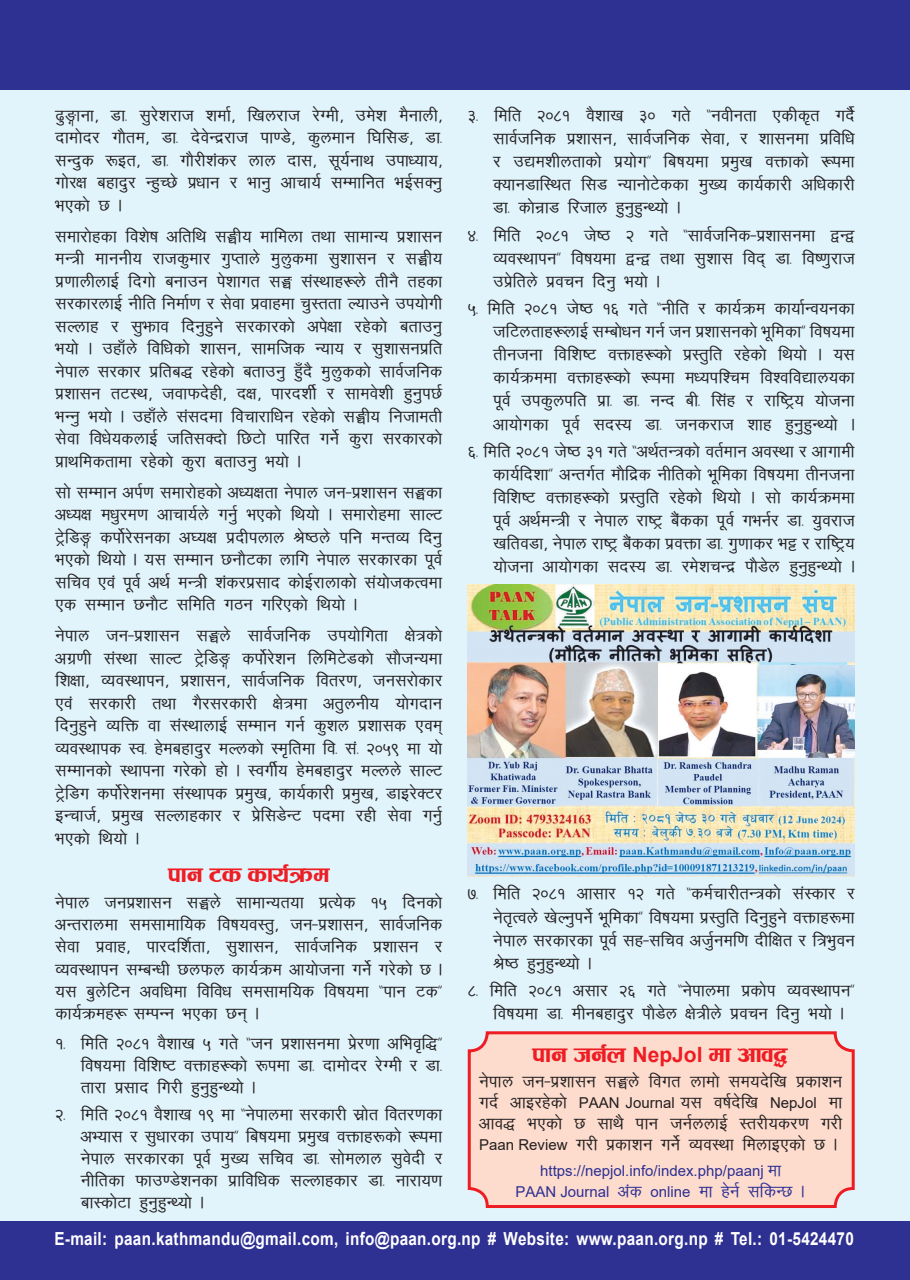
<style>
.page{position:relative;width:910px;height:1280px;background:#fff}
.page>*{position:absolute;margin:0;border:0;box-sizing:border-box;transform-origin:0 0}
.t1{font:27px "Sun";color:#ee1d23}
.t2{font:700 21px/22.5px "Shreenath";color:#231f20}
.t3{font:700 18px "Arial";letter-spacing:.02em;color:#fff;scale:.85 1}
.t4{font:15px/21px "Arial";color:#2e3092;text-align:center}
.s1{font-family:"Arial";font-weight:700;font-size:21px}
.s2{font-family:"Arial";font-weight:400;font-size:15px}
.s3{font-family:"Shreenath";font-weight:700;font-size:21px}
</style>
<div class="page">
<div style="left:0;top:89px;width:897px;height:1136px;background:#e1f4fc"></div>
<div style="left:897px;top:89px;width:13px;height:1136px;background:#e1f4fc"></div>
<div style="left:0;top:0;width:897px;height:89px;background:#2e3092"></div>
<div style="left:0;top:1221px;width:897px;height:59px;background:#2e3092"></div>
<div style="left:897px;top:0;width:13px;height:89px;background:#2e3092"></div>
<div style="left:897px;top:1221px;width:13px;height:59px;background:#2e3092"></div>
<img style="left:468px;top:585px;width:387px;height:291px">
<div style="left:469px;top:1033px;width:384px;height:173px;background:#fddcce;border-radius:18px"></div>
<div style="left:468px;top:1031px;width:387px;height:177px;border:3px solid #ee1d23;border-radius:18px"></div>
<p class="t2" style="left:55px;top:104px;width:397px">9'Ëfgf, 8f= ;'/]z/fh zdf{, lvn/fh /]UdL, pd]z d}gfnL, bfdf]b/ uf}td, 8f= b]j]Gb|/fh kf08], s'ndfg l3l;ª, 8f= ;Gb's ?Ot, 8f= uf}/Lz+s/ nfn bf;, ;"o{gfy pkfWofo, uf]/If axfb'/ Gx'R5] k|wfg / efg' cfrfo{ ;Ddflgt eO{;Sg' ePsf] 5 .</p>
<p class="t2" style="left:55px;top:225px;width:397px">;df/f]xsf ljz]if cltly ;‹Lo dfldnf tyf ;fdfGo k|zf;g dGqL dfggLo /fhs'df/ u'Ktfn] d'n'sdf ;'zf;g / ;‹Lo k|0ffnLnfO{ lbuf] agfpg k]zfut ;‹ ;+:yfx¿n] tLg}txsf ;/sf/nfO{ gLlt lgdf{0f / ;]jf k|jfxdf r':ttf Nofpg]pkof]uL ;Nnfx / ;'emfj lbg'x'g] ;/sf/sf] ck]Iff /x]sf] atfpg' eof] . pxfFn] ljlwsf] zf;g, ;fdlhs Gofo / ;'zf;gk|lt g]kfn ;/sf/ k|lta4 /x]sf] atfpg'x'Fb}d'n'ssf] ;fj{hlgs k|zf;g t6:y, hjfkmb]xL, bIf, kf/bzL{ / ;fdj]zL x'g'k5{ eGg'eof] . pxfFn] ;+;bdf ljrf/flwg /x]sf] ;‹Lo lghfdtL ;]jf ljw]osnfO{ hlt;Sbf] l56f] kfl/t ug]{ s'/f ;/sf/sf] k|fyldstfdf /x]sf] s'/f atfpg'eof] .</p>
<p class="t2" style="left:55px;top:481px;width:397px">;f];Ddfg ck{0f ;df/f]xsf]cWoIftf g]kfn hg–k|zf;g ;‹sf cWoIf dw'/d0f cfrfo{n] ug{'ePsf] lyof] . ;df/f]xdf ;fN6<br>6«]l8Ë skf]{/];gsf c£oIf k|bLknfn &gt;]i7n] klg dGtJo lbg' ePsf]lyof]. o; ;Ddfg 5gf}6sf nflu g]kfn ;/sf/sf k"j{ ;lrj Pj+ k"j{ cy{ dGqL z+s/k|;fb sf]O{/fnfsf];+of]hsTjdf Ps ;Ddfg 5gf}6 ;ldlt u7g ul/Psf] lyof] .</p>
<p class="t2" style="left:55px;top:624px;width:397px">g]kfn hg–k|zf;g ;‹n] ;fj{hlgs pkof]lutf If]qsf] cu|0fL ;+:yf ;fN6 6«]l8Ë skf]{/]zg lnld6]8sf] ;f}hGodf lzIff, Joj:yfkg, k|zf;g, ;fj{hlgs ljt/0f, hg;/f]sf/ Pj+ ;/sf/L tyf u}/;/sf/L If]qdf ct'ngLo of]ubfg lbg'x'g] JolQm jf ;+:yfnfO{ ;Ddfg ug{ s'zn k|zf;s Pjd\ Joj:yfks :j= x]daxfb'/ dNnsf]:d[ltdf lj= ;+= @)%( df of] ;Ddfgsf] :yfkgf u/]sf] xf] . :juL{o x]daxfb'/ dNnn] ;fN6<br>6«]l8u skf]{/]zgdf ;+:yfks k|d'v, sfo{sf/L k|d'v, 8fO/]S6/ OGrfh{, k|d'v ;Nnfxsf/ / k|]l;8]G6 kbdf /xL ;]jf ug{' ePsf] lyof] .</p>
<p class="t1" style="left:168px;top:863px;width:163px">kfg 6s sfo{qmd</p>
<p class="t2" style="left:55px;top:892px;width:395px;line-height:22px">g]kfn hgk|zf;g ;‹n] ;fdfGotof k|To]s !% lbgsf] cGt/fndf ;d;fdflos ljifoj:t', hg–k|zf;g, ;fj{hlgs ;]jf k|jfx, kf/blz{tf, ;'zf;g, ;fj{hlgs k|zf;g / Joj:yfkg ;DaGwL 5nkmn sfo{qmd cfof]hgf ug]{ u/]sf]5 . o; a'n]l6g cjlwdf ljljw ;d;fdlos ljifodf ækfg 6sÆ sfo{qmdx¿ ;DkGg ePsf 5g\ .</p>
<p class="t2" style="left:81px;top:1033px;width:363px;line-height:22px;text-align:justify;text-indent:-26px">!= ldlt @)*! j}zfv % ut] æhg k|zf;gdf k|]/0ff clej[l4Æ ljifodf ljlzi6 jQmfx¿sf]?kdf 8f= bfdf]b/ /]UdL / 8f= tf/f k|;fb lu/L x'g'x'GYof] .</p>
<p class="t2" style="left:81px;top:1103px;width:363px;line-height:22px;text-align:justify;text-indent:-26px">@= ldlt @)*! j}zfv !( df æg]kfndf ;/sf/L ;|f]t ljt/0fsf cEof; / ;'wf/sf pkfoÆ laifodf k|d'v jQmfx?sf]¿kdf g]kfn ;/sf/sf k"j{ d'Vo ;lrj 8f= ;f]dnfn ;'j]bL / gLltsf kmfp08]zgsf k|fljlws ;Nnfxsf/ 8f= gf/fo0f af:sf]6f x'g'x'GYof] .</p>
<p class="t2" style="left:493px;top:104px;width:371px;line-height:23.1px;text-indent:-26px">#= ldlt @)*! j}zfv #) ut] ægjLgtf PsLs[t ub}{ ;fj{hlgs k|zf;g, ;fj{hlgs ;]jf, / zf;gdf k|ljlw / pBdzLntfsf] k|of]uÆ laifodf k|d'v jQmfsf] ¿kdf Sofg8fl:yt l;8 Gofgf]6]ssf d'Vo sfo{sf/L clwsf/L 8f= sf]g|f8 l/hfn x'g'x'GYof] .</p>
<p class="t2" style="left:493px;top:223px;width:363px;line-height:23.1px;text-align:justify;text-indent:-26px">$= ldlt @)*! h]i7 @ ut] æ;fj{hlgs–k|zf;gdf åGå Joj:yfkgÆ ljifodf åGå tyf ;'zf; ljb\ 8f= lji0f'/fh pk|]ltn] k|jrg lbg'eof] .</p>
<p class="t2" style="left:493px;top:297px;width:363px;line-height:23.1px;text-align:justify;text-indent:-26px">%= ldlt @)*! h]i7 !^ ut] ægLlt / sfo{qmd sfof{Gjogsf hl6ntfx¿nfO{;Daf]wg ug{hg k|zf;gsf]e"ldsfÆ ljifodf tLghgf ljlzi6 jQmfx¿sf] k|:t'lt /x]sf] lyof] . o; sfo{qmddf jQmfx¿sf] ¿kdf dWoklZrd ljZjljBfnosf k"j{ pks'nklt k|f= 8f= gGb aL= l;+x / /fli6«o of]hgf cfof]usf k"j{ ;b:o 8f= hgs/fh zfx x'g'x'GYof] .</p>
<p class="t2" style="left:493px;top:440px;width:363px;line-height:23.1px;text-align:justify;text-indent:-26px">^= ldlt @)*! h]i7 #! ut]æcy{tGqsf]jt{dfg cj:yf / cfufdL sfo{lbzfÆ cGtu{t df}lb|s gLltsf]e"ldsf ljifodf tLghgf ljlzi6 jQmfx¿sf] k|:t'lt /x]sf] lyof] . ;f] sfo{qmddf k"j{ cy{dGqL / g]kfn /fi6« a}+ssf k"j{ ueg{/ 8f= o'j/fh vltj8f, g]kfn /fi6« a}+ssf k|jQmf 8f= u'0ffs/ e§ / /fli6«o of]hgf cfof]usf ;b:o 8f= /d]zrGb| kf}8]n x'g'x'GYof] .</p>
<p class="t2" style="left:493px;top:882px;width:363px;line-height:23.1px;text-align:justify;text-indent:-26px">&amp;= ldlt @)*! cf;f/ !@ ut] æsd{rf/LtGqsf] ;+:sf/ / g]t[Tjn]v]Ng'kg]{ e"ldsfÆ ljifodf k|:t'lt lbg'x'g]jQmfx?df g]kfn ;/sf/sf k"j{ ;x–;lrj ch{'gdl0f bLlIft / lqe'jg &gt;]i7 x'g'x'GYof] .</p>
<p class="t2" style="left:493px;top:979px;width:363px;line-height:23.1px;text-indent:-26px">*= ldlt @)*! c;f/ @^ ut] æg]kfndf k|sf]k Joj:yfkgÆ ljifodf 8f= dLgaxfb'/ kf}8]n If]qLn] k|jrg lbg'eof] .</p>
<p class="t1" style="left:532px;top:1043px;width:257px">kfg hg{n <span class="s1">NepJol</span> df cfj4</p>
<p class="t2" style="left:479px;top:1071px;width:365px;line-height:21px;text-align:justify">g]kfn hg–k|zf;g ;‹n] ljut nfdf] ;dob]lv k|sfzg ub{ cfO/x]sf] <span class="s2">PAAN Journal</span> o; jif{b]lv <span class="s2">NepJol</span> df cfj4 ePsf] 5 ;fy} kfg hg{nnfO{ :t/Los/0f u/L <span class="s2">Paan Review</span> u/L k|sfzg ug{] Joj:yf ldnfOPsf] 5 .</p>
<p class="t4" style="left:515px;top:1160px;width:291px">https://nepjol.info/index.php/paanj <span class="s3">df<br></span>PAAN Journal <span class="s3">c+s</span> online <span class="s3">df x]g{ ;lsG5 .</span></p>
<p class="t3" style="left:54px;top:1226px;width:942px">E-mail: paan.kathmandu@gmail.com, info@paan.org.np # Website: www.paan.org.np # Tel.: 01-5424470</p>
</div>
